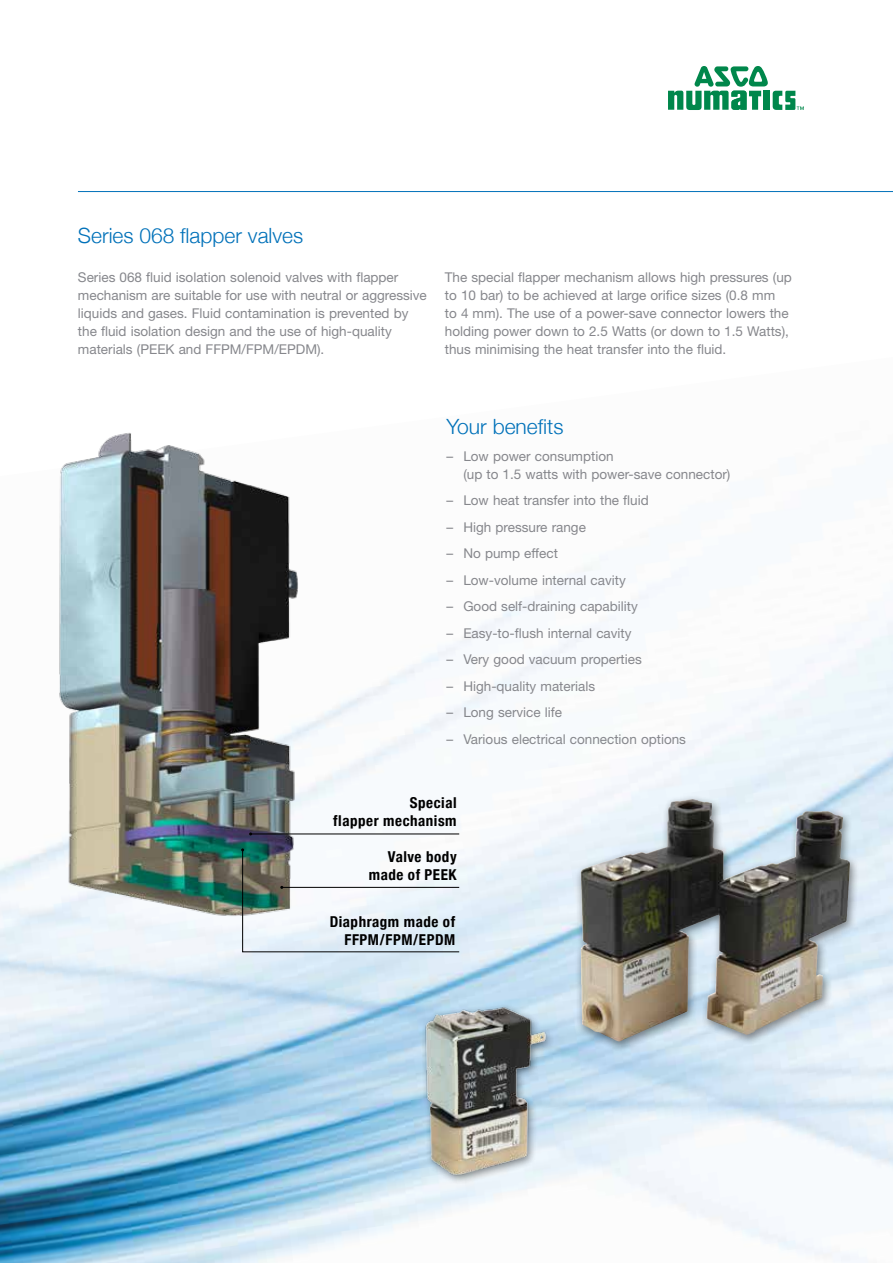
<style>
.page{position:relative;width:893px;height:1263px;background:#fff}
.page>*{position:absolute;margin:0;border:0;box-sizing:border-box;transform-origin:0 0}
.t1{font:300 21px "Helvetica Neue";color:#0071b9}
.t2{font:700 condensed 15px/18px "Helvetica Neue";letter-spacing:.035em;color:#000;text-align:right}
.t3{font:13.5px/18px "Helvetica Neue";color:#86878c}
</style>
<div class="page">
<img style="left:0;top:558px;width:893px;height:705px">
<img style="left:27px;top:432px;width:310px;height:502px">
<hr style="left:251px;top:833px;width:208px;height:1px;background:#000">
<svg style="left:241px;top:848px;width:219px;height:104px"></svg>
<hr style="left:78px;top:191px;width:815px;height:1px;background:#0071b9">
<div style="left:575px;top:795px;width:285px;height:257px;background:#000;opacity:.46"></div>
<img style="left:580px;top:799px;width:174px;height:243px">
<img style="left:389px;top:990px;width:176px;height:194px">
<svg style="left:668px;top:66px;width:136px;height:44px"></svg>
<h1 class="t1" style="left:78px;top:219px;width:227px">Series 068 flapper valves</h1>
<p class="t3" style="left:78px;top:268px;width:350px">Series 068 fluid isolation solenoid valves with flapper mechanism are suitable for use with neutral or aggressive liquids and gases. Fluid contamination is prevented by the fluid isolation design and the use of high-quality materials (PEEK and FFPM/FPM/EPDM).</p>
<p class="t3" style="left:445px;top:268px;width:348px">The special flapper mechanism allows high pressures (up to 10 bar) to be achieved at large orifice sizes (0.8 mm<br>to 4 mm). The use of a power-save connector lowers the holding power down to 2.5 Watts (or down to 1.5 Watts), thus minimising the heat transfer into the fluid.</p>
<h1 class="t1" style="left:446px;top:410px;width:119px">Your benefits</h1>
<p class="t3" style="left:463px;top:447px;width:269px;text-indent:-17px">– Low power consumption<br>(up to 1.5 watts with power-save connector)</p>
<p class="t3" style="left:446px;top:491px;width:204px">– Low heat transfer into the fluid</p>
<p class="t3" style="left:446px;top:518px;width:141px">– High pressure range</p>
<p class="t3" style="left:446px;top:544px;width:113px">– No pump effect</p>
<p class="t3" style="left:446px;top:571px;width:181px">– Low-volume internal cavity</p>
<p class="t3" style="left:446px;top:597px;width:193px">– Good self-draining capability</p>
<p class="t3" style="left:446px;top:624px;width:187px">– Easy-to-flush internal cavity</p>
<p class="t3" style="left:446px;top:650px;width:197px">– Very good vacuum properties</p>
<p class="t3" style="left:446px;top:677px;width:150px">– High-quality materials</p>
<p class="t3" style="left:446px;top:703px;width:117px">– Long service life</p>
<p class="t3" style="left:446px;top:730px;width:241px">– Various electrical connection options</p>
<p class="t2" style="left:333px;top:793px;width:125px">Special<br>flapper mechanism</p>
<p class="t2" style="left:369px;top:847px;width:89px">Valve body made of PEEK</p>
<p class="t2" style="left:330px;top:912px;width:127px">Diaphragm made of<br>FFPM/FPM/EPDM</p>
</div>
